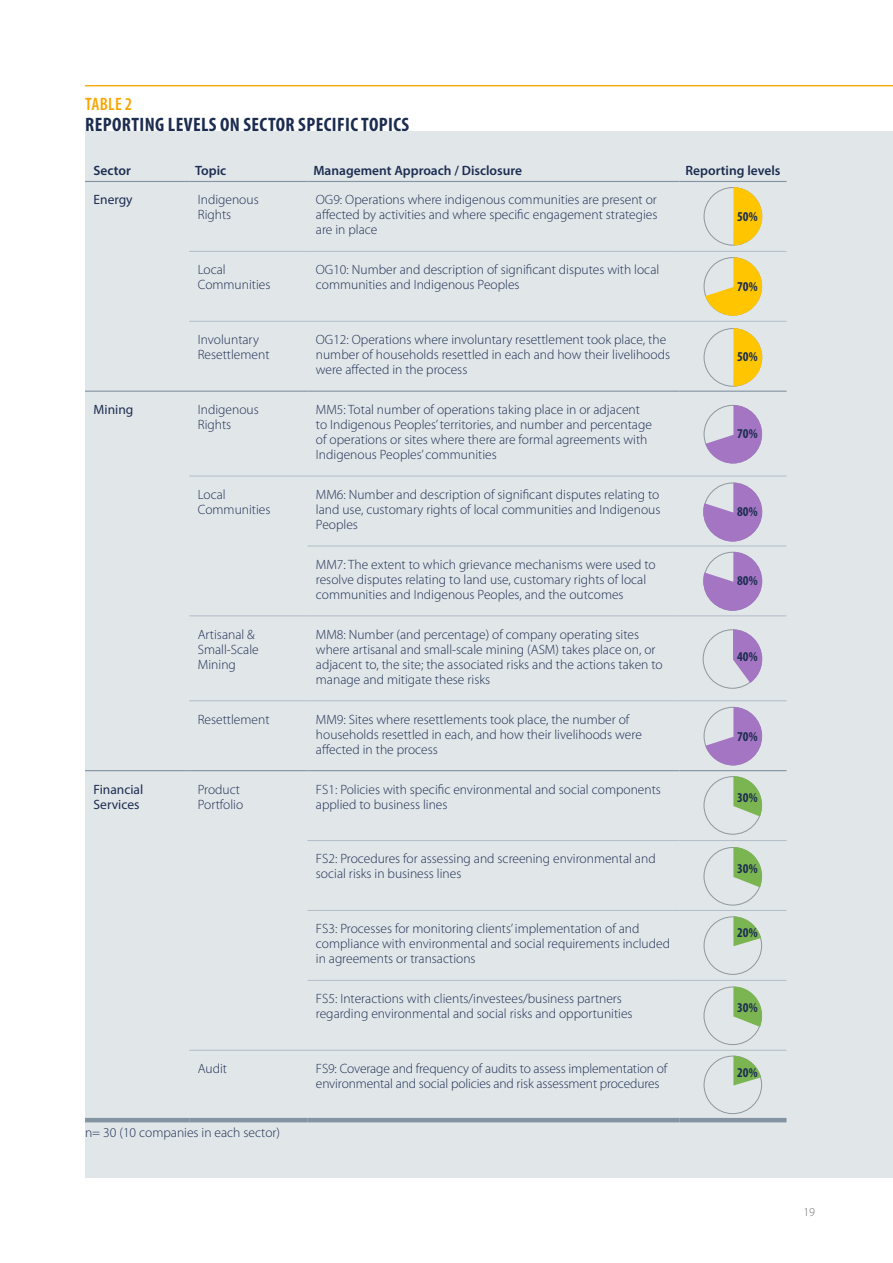
<style>
.page{position:relative;width:893px;height:1263px;background:#fff}
.page>*{position:absolute;margin:0;border:0;box-sizing:border-box;transform-origin:0 0}
.t1{font:700 condensed 19.5px "Myriad Pro";letter-spacing:.02em;color:#1c2d50}
.t2{font:600 condensed 18px "Myriad Pro";letter-spacing:.015em;color:#f7a600}
.t3{font:300 13.5px/15px "Myriad Pro";color:#1c2d50}
.t4{font:600 13.5px "Myriad Pro";color:#1c2d50}
.t5{font:700 condensed 13.5px "Myriad Pro";color:#1c2d50}
.t6{font:13.5px/15px "Myriad Pro";color:#1c2d50}
.t7{font:300 12px "Myriad Pro";color:#706f6f}
</style>
<div class="page">
<div style="left:85px;top:131px;width:808px;height:1047px;background:#e1e6e9"></div>
<hr style="left:189px;top:251px;width:118px;height:1px;background:#b2bdc8">
<hr style="left:307px;top:251px;width:373px;height:1px;background:#b2bdc8">
<hr style="left:680px;top:251px;width:106px;height:1px;background:#b2bdc8">
<hr style="left:189px;top:321px;width:118px;height:1px;background:#b2bdc8">
<hr style="left:307px;top:321px;width:373px;height:1px;background:#b2bdc8">
<hr style="left:680px;top:321px;width:106px;height:1px;background:#b2bdc8">
<hr style="left:307px;top:546px;width:373px;height:1px;background:#b2bdc8">
<hr style="left:680px;top:546px;width:106px;height:1px;background:#b2bdc8">
<hr style="left:307px;top:615px;width:373px;height:1px;background:#b2bdc8">
<hr style="left:680px;top:615px;width:106px;height:1px;background:#b2bdc8">
<hr style="left:307px;top:700px;width:373px;height:1px;background:#b2bdc8">
<hr style="left:680px;top:700px;width:106px;height:1px;background:#b2bdc8">
<hr style="left:307px;top:840px;width:373px;height:1px;background:#b2bdc8">
<hr style="left:680px;top:840px;width:106px;height:1px;background:#b2bdc8">
<hr style="left:307px;top:910px;width:373px;height:1px;background:#b2bdc8">
<hr style="left:680px;top:910px;width:106px;height:1px;background:#b2bdc8">
<hr style="left:307px;top:980px;width:373px;height:1px;background:#b2bdc8">
<hr style="left:680px;top:980px;width:106px;height:1px;background:#b2bdc8">
<hr style="left:189px;top:615px;width:118px;height:1px;background:#b2bdc8">
<hr style="left:189px;top:700px;width:118px;height:1px;background:#b2bdc8">
<hr style="left:85px;top:1118px;width:104px;height:4px;background:#8393a1">
<hr style="left:189px;top:1118px;width:118px;height:4px;background:#8393a1">
<hr style="left:307px;top:1118px;width:373px;height:4px;background:#8393a1">
<hr style="left:680px;top:1118px;width:106px;height:4px;background:#8393a1">
<hr style="left:680px;top:1050px;width:106px;height:1px;background:#b2bdc8">
<hr style="left:189px;top:476px;width:118px;height:1px;background:#b2bdc8">
<hr style="left:307px;top:476px;width:373px;height:1px;background:#b2bdc8">
<hr style="left:680px;top:476px;width:106px;height:1px;background:#b2bdc8">
<hr style="left:189px;top:1050px;width:118px;height:1px;background:#b2bdc8">
<hr style="left:307px;top:1050px;width:373px;height:1px;background:#b2bdc8">
<hr style="left:85px;top:770px;width:104px;height:1px;background:#8393a1">
<hr style="left:189px;top:770px;width:118px;height:1px;background:#8393a1">
<hr style="left:307px;top:770px;width:373px;height:1px;background:#8393a1">
<hr style="left:680px;top:770px;width:106px;height:1px;background:#8393a1">
<hr style="left:85px;top:391px;width:104px;height:1px;background:#8393a1">
<hr style="left:189px;top:391px;width:118px;height:1px;background:#8393a1">
<hr style="left:307px;top:391px;width:373px;height:1px;background:#8393a1">
<hr style="left:680px;top:391px;width:106px;height:1px;background:#8393a1">
<hr style="left:85px;top:181px;width:104px;height:1px;background:#8393a1">
<hr style="left:189px;top:181px;width:118px;height:1px;background:#8393a1">
<hr style="left:307px;top:181px;width:373px;height:1px;background:#8393a1">
<hr style="left:680px;top:181px;width:106px;height:1px;background:#8393a1">
<hr style="left:85px;top:85px;width:808px;height:1px;background:#f7a600">
<svg style="left:705px;top:257px;width:57px;height:59px"></svg>
<svg style="left:705px;top:405px;width:57px;height:59px"></svg>
<svg style="left:705px;top:707px;width:57px;height:58px"></svg>
<svg style="left:733px;top:328px;width:29px;height:58px"></svg>
<svg style="left:733px;top:187px;width:29px;height:58px"></svg>
<div style="left:703px;top:629px;width:59px;height:60px;border:1px solid #8f989e;border-radius:50%"></div>
<svg style="left:733px;top:629px;width:29px;height:54px"></svg>
<svg style="left:703px;top:552px;width:59px;height:59px"></svg>
<svg style="left:703px;top:483px;width:59px;height:59px"></svg>
<div style="left:704px;top:987px;width:58px;height:58px;border:1px solid #8f989e;border-radius:50%"></div>
<svg style="left:733px;top:986px;width:29px;height:41px"></svg>
<div style="left:704px;top:847px;width:58px;height:58px;border:1px solid #8f989e;border-radius:50%"></div>
<svg style="left:733px;top:847px;width:29px;height:40px"></svg>
<div style="left:704px;top:776px;width:58px;height:58px;border:1px solid #8f989e;border-radius:50%"></div>
<svg style="left:733px;top:776px;width:29px;height:40px"></svg>
<div style="left:704px;top:916px;width:58px;height:59px;border:1px solid #8f989e;border-radius:50%"></div>
<svg style="left:733px;top:916px;width:28px;height:30px"></svg>
<div style="left:704px;top:1056px;width:58px;height:58px;border:1px solid #8f989e;border-radius:50%"></div>
<svg style="left:733px;top:1056px;width:28px;height:29px"></svg>
<h2 class="t2" style="left:85px;top:93px;width:49px">TABLE 2</h2>
<h1 class="t1" style="left:85px;top:113px;width:325px">REPORTING LEVELS ON SECTOR SPECIFIC TOPICS</h1>
<p class="t4" style="left:94px;top:162px;width:39px">Sector</p>
<p class="t4" style="left:195px;top:162px;width:33px">Topic</p>
<p class="t4" style="left:313px;top:162px;width:210px">Management Approach / Disclosure</p>
<p class="t4" style="left:686px;top:162px;width:96px">Reporting levels</p>
<p class="t6" style="left:94px;top:192px;width:41px">Energy</p>
<p class="t3" style="left:198px;top:192px;width:62px">Indigenous<br>Rights</p>
<p class="t3" style="left:316px;top:192px;width:343px;text-align:justify">OG9: Operations where indigenous communities are present or affected by activities and where specific engagement strategies are in place</p>
<p class="t3" style="left:198px;top:262px;width:74px">Local<br>Communities</p>
<p class="t3" style="left:316px;top:262px;width:345px">OG10: Number and description of significant disputes with local communities and Indigenous Peoples</p>
<p class="t5" style="left:737px;top:208px;width:22px">50%</p>
<p class="t5" style="left:737px;top:278px;width:22px">70%</p>
<p class="t3" style="left:198px;top:332px;width:73px">Involuntary<br>Resettlement</p>
<p class="t3" style="left:316px;top:332px;width:356px">OG12: Operations where involuntary resettlement took place, the number of households resettled in each and how their livelihoods were affected in the process</p>
<p class="t6" style="left:94px;top:402px;width:41px">Mining</p>
<p class="t3" style="left:198px;top:402px;width:62px">Indigenous<br>Rights</p>
<p class="t3" style="left:316px;top:402px;width:337px">MM5: Total number of operations taking place in or adjacent to Indigenous Peoples’ territories, and number and percentage of operations or sites where there are formal agreements with Indigenous Peoples’ communities</p>
<p class="t3" style="left:198px;top:487px;width:74px">Local<br>Communities</p>
<p class="t3" style="left:316px;top:487px;width:346px;text-align:justify">MM6: Number and description of significant disputes relating to land use, customary rights of local communities and Indigenous Peoples</p>
<p class="t3" style="left:316px;top:557px;width:341px">MM7: The extent to which grievance mechanisms were used to resolve disputes relating to land use, customary rights of local communities and Indigenous Peoples, and the outcomes</p>
<p class="t3" style="left:198px;top:627px;width:63px">Artisanal &amp;<br>Small-Scale<br>Mining</p>
<p class="t3" style="left:316px;top:627px;width:348px">MM8: Number (and percentage) of company operating sites where artisanal and small-scale mining (ASM) takes place on, or adjacent to, the site; the associated risks and the actions taken to manage and mitigate these risks</p>
<p class="t3" style="left:198px;top:711px;width:73px">Resettlement</p>
<p class="t3" style="left:316px;top:711px;width:327px">MM9: Sites where resettlements took place, the number of households resettled in each, and how their livelihoods were affected in the process</p>
<p class="t6" style="left:94px;top:781px;width:51px">Financial<br>Services</p>
<p class="t3" style="left:198px;top:781px;width:47px">Product<br>Portfolio</p>
<p class="t3" style="left:316px;top:781px;width:346px">FS1: Policies with specific environmental and social components applied to business lines</p>
<p class="t3" style="left:316px;top:851px;width:341px">FS2: Procedures for assessing and screening environmental and social risks in business lines</p>
<p class="t3" style="left:316px;top:921px;width:356px">FS3: Processes for monitoring clients’ implementation of and compliance with environmental and social requirements included in agreements or transactions</p>
<p class="t3" style="left:316px;top:991px;width:318px">FS5: Interactions with clients/investees/business partners regarding environmental and social risks and opportunities</p>
<p class="t3" style="left:198px;top:1061px;width:31px">Audit</p>
<p class="t3" style="left:316px;top:1061px;width:353px">FS9: Coverage and frequency of audits to assess implementation of environmental and social policies and risk assessment procedures</p>
<p class="t3" style="left:85px;top:1125px;width:197px">n= 30 (10 companies in each sector)</p>
<p class="t5" style="left:737px;top:349px;width:22px">50%</p>
<p class="t5" style="left:737px;top:425px;width:22px">70%</p>
<p class="t5" style="left:737px;top:503px;width:22px">80%</p>
<p class="t5" style="left:737px;top:572px;width:22px">80%</p>
<p class="t5" style="left:737px;top:648px;width:22px">40%</p>
<p class="t5" style="left:737px;top:727px;width:22px">70%</p>
<p class="t5" style="left:737px;top:789px;width:22px">30%</p>
<p class="t5" style="left:737px;top:860px;width:22px">30%</p>
<p class="t5" style="left:737px;top:924px;width:22px">20%</p>
<p class="t5" style="left:737px;top:999px;width:22px">30%</p>
<p class="t5" style="left:737px;top:1064px;width:22px">20%</p>
<p class="t7" style="left:803px;top:1205px;width:13px">19</p>
</div>
